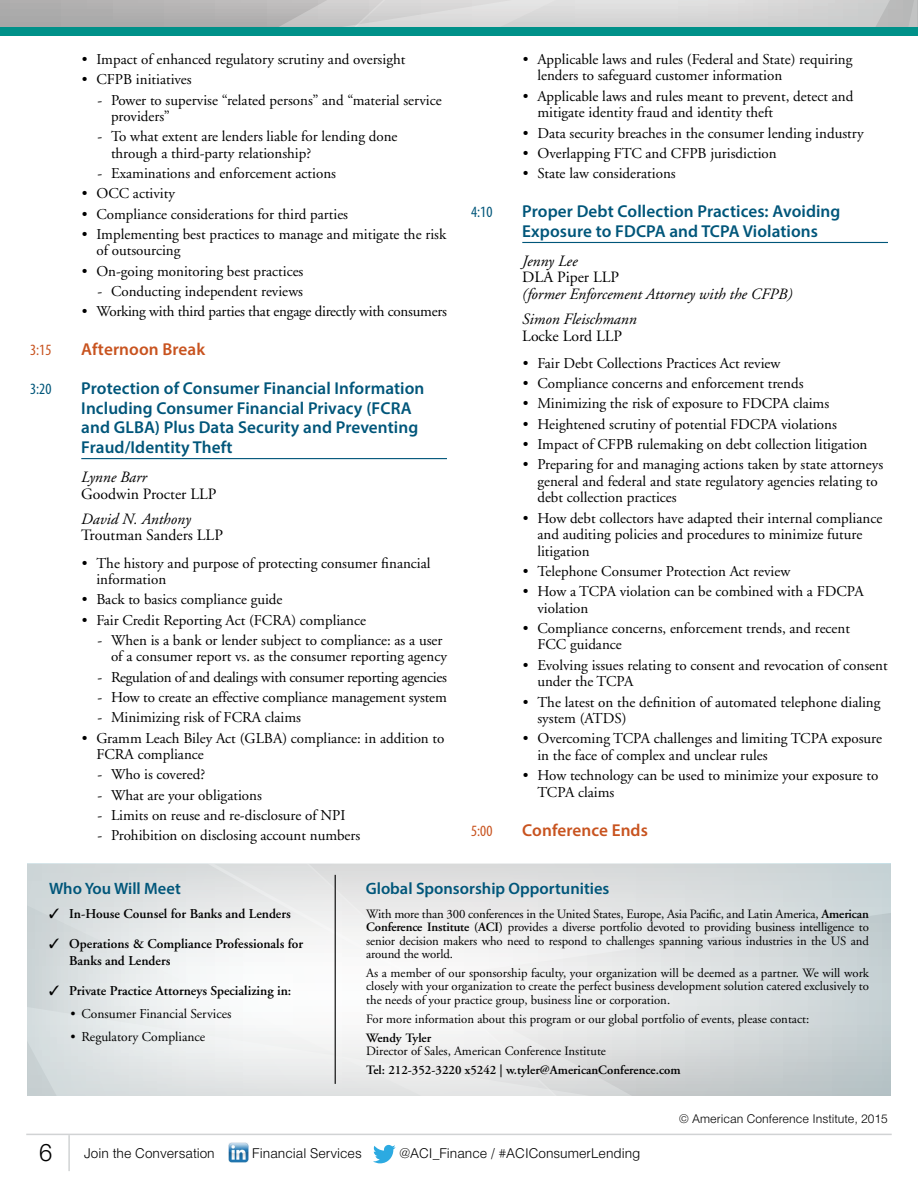
<style>
.page{position:relative;width:918px;height:1188px;background:#fff}
.page>*{position:absolute;margin:0;border:0;box-sizing:border-box;transform-origin:0 0}
.t1{font:300 24px "Helvetica";color:#000}
.t2{font:600 17.25px/19.5px "Myriad Pro";letter-spacing:.005em;color:#00567a}
.t3{font:600 17.25px "Myriad Pro";letter-spacing:.005em;color:#c8531f}
.t4{font:600 16.5px "Myriad Pro";color:#00567a}
.t5{font:italic 15.75px/25.2px "Adobe Garamond";color:#000}
.t6{font:15.75px "Adobe Garamond";color:#000}
.t7{font:condensed 15.75px "Myriad Pro";color:#c8531f}
.t8{font:condensed 15.75px "Myriad Pro";color:#00567a}
.t9{font:15px/16.5px "Adobe Garamond";color:#000}
.t10{font:15px "Adobe Garamond";letter-spacing:-.02em;color:#000}
.t11{font:600 13.5px/16.5px "Adobe Garamond";color:#000}
.t12{font:300 13.5px "Helvetica";color:#000}
.t13{font:13.5px "Adobe Garamond";color:#000}
.t14{font:12.75px/13.5px "Adobe Garamond";color:#000;text-align:justify}
.t15{font:600 12.75px "Adobe Garamond";color:#000}
.t16{font:300 12px "Helvetica";color:#000}
.s1{font-weight:600}
</style>
<div class="page">
<img style="left:228px;top:1142px;width:21px;height:21px">
<svg style="left:373px;top:1145px;width:23px;height:18px"></svg>
<hr style="left:26px;top:1134px;width:866px;height:1px;background:#d1d3d4">
<hr style="left:68px;top:1135px;width:2px;height:36px;background:#d1d3d4">
<svg style="left:638px;top:979px;width:253px;height:116px;background:#cfd5d6"></svg>
<svg style="left:638px;top:864px;width:253px;height:115px;background:#d4dadb"></svg>
<svg style="left:27px;top:864px;width:611px;height:231px"></svg>
<div style="left:0;top:0;width:918px;height:35px;background:#aeadad"></div>
<svg style="left:264px;top:0;width:654px;height:27px;background:#d2d2d2"></svg>
<div style="left:0;top:27px;width:918px;height:8px;background:#009189"></div>
<hr style="left:81px;top:458px;width:366px;height:1px;background:#00567a">
<hr style="left:522px;top:242px;width:366px;height:1px;background:#00567a">
<hr style="left:335px;top:875px;width:1px;height:209px;background:#000">
<p class="t9" style="left:82px;top:51px;width:325px">• Impact of enhanced regulatory scrutiny and oversight</p>
<p class="t9" style="left:82px;top:72px;width:111px">• CFPB initiatives</p>
<p class="t9" style="left:111px;top:92px;width:332px;text-indent:-14px">- Power to supervise “related persons” and “material service providers”</p>
<p class="t9" style="left:111px;top:129px;width:288px;text-indent:-14px">- To what extent are lenders liable for lending done through a third-party relationship?</p>
<p class="t9" style="left:98px;top:165px;width:240px">- Examinations and enforcement actions</p>
<p class="t9" style="left:82px;top:186px;width:95px">• OCC activity</p>
<p class="t9" style="left:82px;top:206px;width:268px">• Compliance considerations for third parties</p>
<p class="t9" style="left:96px;top:226px;width:351px;text-indent:-15px">• Implementing best practices to manage and mitigate the risk of outsourcing</p>
<p class="t9" style="left:82px;top:263px;width:223px">• On-going monitoring best practices</p>
<p class="t9" style="left:98px;top:283px;width:207px">- Conducting independent reviews</p>
<p class="t9" style="left:82px;top:304px;width:367px">• Working with third parties that engage directly with consumers</p>
<p class="t7" style="left:30px;top:340px;width:23px">3:15</p>
<p class="t3" style="left:81px;top:338px;width:125px">Afternoon Break</p>
<p class="t8" style="left:30px;top:379px;width:23px">3:20</p>
<p class="t2" style="left:81px;top:378px;width:345px">Protection of Consumer Financial Information Including Consumer Financial Privacy (FCRA and GLBA) Plus Data Security and Preventing Fraud/Identity Theft</p>
<p class="t5" style="left:81px;top:465px;width:67px">Lynne Barr</p>
<p class="t6" style="left:81px;top:485px;width:137px">Goodwin Procter LLP</p>
<p class="t5" style="left:81px;top:507px;width:111px">David N. Anthony</p>
<p class="t6" style="left:81px;top:527px;width:143px">Troutman Sanders LLP</p>
<p class="t9" style="left:96px;top:555px;width:336px;text-indent:-15px">• The history and purpose of protecting consumer financial information</p>
<p class="t9" style="left:82px;top:592px;width:202px">• Back to basics compliance guide</p>
<p class="t9" style="left:82px;top:612px;width:286px">• Fair Credit Reporting Act (FCRA) compliance</p>
<p class="t9" style="left:98px;top:632px;width:351px;text-align:right">- When is a bank or lender subject to compliance: as a user of a consumer report vs. as the consumer reporting agency</p>
<p class="t10" style="left:98px;top:669px;width:351px">- Regulation of and dealings with consumer reporting agencies</p>
<p class="t9" style="left:98px;top:689px;width:351px">- How to create an effective compliance management system</p>
<p class="t9" style="left:98px;top:710px;width:205px">- Minimizing risk of FCRA claims</p>
<p class="t9" style="left:96px;top:730px;width:350px;text-indent:-15px">• Gramm Leach Biley Act (GLBA) compliance: in addition to<br>FCRA compliance</p>
<p class="t9" style="left:98px;top:767px;width:109px">- Who is covered?</p>
<p class="t9" style="left:98px;top:787px;width:166px">- What are your obligations</p>
<p class="t9" style="left:98px;top:807px;width:249px">- Limits on reuse and re-disclosure of NPI</p>
<p class="t9" style="left:98px;top:828px;width:264px">- Prohibition on disclosing account numbers</p>
<p class="t9" style="left:537px;top:51px;width:317px;text-indent:-15px">• Applicable laws and rules (Federal and State) requiring lenders to safeguard customer information</p>
<p class="t9" style="left:537px;top:88px;width:317px;text-indent:-15px">• Applicable laws and rules meant to prevent, detect and mitigate identity fraud and identity theft</p>
<p class="t9" style="left:523px;top:125px;width:342px">• Data security breaches in the consumer lending industry</p>
<p class="t9" style="left:523px;top:145px;width:255px">• Overlapping FTC and CFPB jurisdiction</p>
<p class="t9" style="left:523px;top:165px;width:154px">• State law considerations</p>
<p class="t8" style="left:471px;top:202px;width:23px">4:10</p>
<p class="t2" style="left:522px;top:201px;width:320px">Proper Debt Collection Practices: Avoiding<br>Exposure to FDCPA and TCPA Violations</p>
<p class="t5" style="left:522px;top:249px;width:57px">Jenny Lee</p>
<p class="t6" style="left:522px;top:269px;width:98px">DLA Piper LLP</p>
<p class="t5" style="left:522px;top:282px;width:272px">(former Enforcement Attorney with the CFPB)<br>Simon Fleischmann</p>
<p class="t6" style="left:522px;top:327px;width:101px">Locke Lord LLP</p>
<p class="t9" style="left:523px;top:355px;width:259px">• Fair Debt Collections Practices Act review</p>
<p class="t9" style="left:523px;top:376px;width:282px">• Compliance concerns and enforcement trends</p>
<p class="t9" style="left:523px;top:396px;width:308px">• Minimizing the risk of exposure to FDCPA claims</p>
<p class="t9" style="left:523px;top:416px;width:316px">• Heightened scrutiny of potential FDCPA violations</p>
<p class="t9" style="left:523px;top:436px;width:346px">• Impact of CFPB rulemaking on debt collection litigation</p>
<p class="t9" style="left:537px;top:457px;width:347px;text-indent:-15px">• Preparing for and managing actions taken by state attorneys general and federal and state regulatory agencies relating to debt collection practices</p>
<p class="t9" style="left:537px;top:510px;width:346px;text-indent:-15px">• How debt collectors have adapted their internal compliance and auditing policies and procedures to minimize future litigation</p>
<p class="t9" style="left:523px;top:563px;width:269px">• Telephone Consumer Protection Act review</p>
<p class="t9" style="left:537px;top:584px;width:328px;text-indent:-15px">• How a TCPA violation can be combined with a FDCPA violation</p>
<p class="t9" style="left:537px;top:620px;width:314px;text-indent:-15px">• Compliance concerns, enforcement trends, and recent<br>FCC guidance</p>
<p class="t9" style="left:537px;top:657px;width:352px;text-indent:-15px">• Evolving issues relating to consent and revocation of consent under the TCPA</p>
<p class="t9" style="left:537px;top:694px;width:345px;text-indent:-15px">• The latest on the definition of automated telephone dialing system (ATDS)</p>
<p class="t9" style="left:537px;top:731px;width:346px;text-indent:-15px">• Overcoming TCPA challenges and limiting TCPA exposure in the face of complex and unclear rules</p>
<p class="t9" style="left:537px;top:767px;width:343px;text-indent:-15px">• How technology can be used to minimize your exposure to<br>TCPA claims</p>
<p class="t7" style="left:471px;top:821px;width:23px">5:00</p>
<p class="t3" style="left:522px;top:819px;width:127px">Conference Ends</p>
<p class="t4" style="left:49px;top:878px;width:133px">Who You Will Meet</p>
<p class="t11" style="left:49px;top:906px;width:243px">✓ In-House Counsel for Banks and Lenders</p>
<p class="t11" style="left:69px;top:936px;width:236px;text-indent:-20px">✓ Operations &amp; Compliance Professionals for<br>Banks and Lenders</p>
<p class="t11" style="left:49px;top:982px;width:244px">✓ Private Practice Attorneys Specializing in:</p>
<p class="t13" style="left:71px;top:1006px;width:162px">• Consumer Financial Services</p>
<p class="t13" style="left:71px;top:1030px;width:136px">• Regulatory Compliance</p>
<p class="t4" style="left:366px;top:878px;width:245px">Global Sponsorship Opportunities</p>
<p class="t14" style="left:366px;top:907px;width:504px">With more than 300 conferences in the United States, Europe, Asia Pacific, and Latin America, <span class="s1">American Conference Institute (ACI)</span> provides a diverse portfolio devoted to providing business intelligence to senior decision makers who need to respond to challenges spanning various industries in the US and around the world.</p>
<p class="t14" style="left:366px;top:966px;width:504px">As a member of our sponsorship faculty, your organization will be deemed as a partner. We will work closely with your organization to create the perfect business development solution catered exclusively to the needs of your practice group, business line or corporation.</p>
<p class="t14" style="left:366px;top:1012px;width:445px">For more information about this program or our global portfolio of events, please contact:</p>
<p class="t15" style="left:366px;top:1031px;width:67px">Wendy Tyler</p>
<p class="t14" style="left:366px;top:1045px;width:241px">Director of Sales, American Conference Institute</p>
<p class="t15" style="left:366px;top:1063px;width:316px">Tel: 212-352-3220 x5242 | w.tyler@AmericanConference.com</p>
<p class="t16" style="left:679px;top:1111px;width:210px">© American Conference Institute, 2015</p>
<h1 class="t1" style="left:39px;top:1138px;width:15px">6</h1>
<p class="t12" style="left:84px;top:1145px;width:132px">Join the Conversation</p>
<p class="t12" style="left:252px;top:1145px;width:111px">Financial Services</p>
<p class="t12" style="left:399px;top:1145px;width:243px">@ACI_Finance / #ACIConsumerLending</p>
</div>
